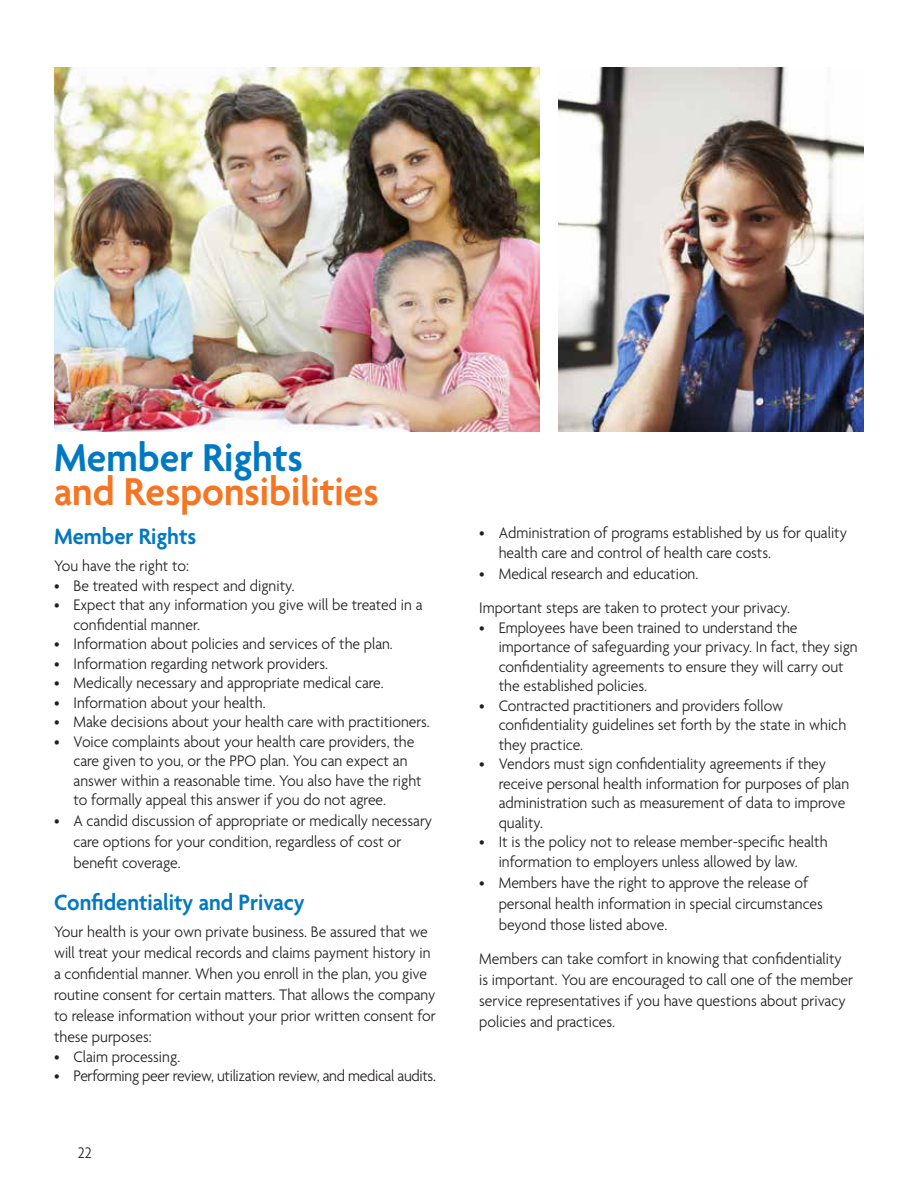
<style>
.page{position:relative;width:918px;height:1188px;background:#fff}
.page>*{position:absolute;margin:0;border:0;box-sizing:border-box;transform-origin:0 0}
.t1{font:600 42px "Agenda";color:#f57523;scale:.95 1}
.t2{font:600 42px "Agenda";color:#0079c2;scale:.95 1}
.t3{font:600 24px "Agenda";color:#0079c2;scale:.95 1}
.t4{font:300 16.5px/19.5px "Agenda";color:#231f20;scale:.95 1}
.t5{font:300 16.5px "Agenda";letter-spacing:-.02em;color:#231f20;scale:.95 1}
</style>
<div class="page">
<img style="left:54px;top:68px;width:486px;height:364px">
<img style="left:558px;top:68px;width:306px;height:363px">
<h1 class="t2" style="left:54px;top:435px;width:264px">Member Rights</h1>
<h1 class="t1" style="left:54px;top:469px;width:343px">and Responsibilities</h1>
<h2 class="t3" style="left:54px;top:523px;width:151px">Member Rights</h2>
<p class="t4" style="left:54px;top:557px;width:144px">You have the right to:</p>
<p class="t4" style="left:54px;top:577px;width:255px">• Be treated with respect and dignity.</p>
<p class="t4" style="left:73px;top:596px;width:369px;text-indent:-19px">• Expect that any information you give will be treated in a confidential manner.</p>
<p class="t4" style="left:54px;top:635px;width:358px">• Information about policies and services of the plan.</p>
<p class="t4" style="left:54px;top:655px;width:290px">• Information regarding network providers.</p>
<p class="t4" style="left:54px;top:674px;width:349px">• Medically necessary and appropriate medical care.</p>
<p class="t4" style="left:54px;top:694px;width:224px">• Information about your health.</p>
<p class="t4" style="left:54px;top:713px;width:397px">• Make decisions about your health care with practitioners.</p>
<p class="t4" style="left:73px;top:733px;width:368px;text-indent:-19px">• Voice complaints about your health care providers, the care given to you, or the PPO plan. You can expect an answer within a reasonable time. You also have the right to formally appeal this answer if you do not agree.</p>
<p class="t4" style="left:73px;top:812px;width:379px;line-height:21px;text-indent:-19px">• A candid discussion of appropriate or medically necessary care options for your condition, regardless of cost or benefit coverage.</p>
<h2 class="t3" style="left:54px;top:889px;width:265px">Confidentiality and Privacy</h2>
<p class="t4" style="left:54px;top:923px;width:403px;line-height:21px">Your health is your own private business. Be assured that we will treat your medical records and claims payment history in a confidential manner. When you enroll in the plan, you give routine consent for certain matters. That allows the company to release information without your prior written consent for these purposes:</p>
<p class="t4" style="left:54px;top:1048px;width:134px">• Claim processing.</p>
<p class="t5" style="left:54px;top:1067px;width:404px">• Performing peer review, utilization review, and medical audits.</p>
<p class="t4" style="left:78px;top:1144px;width:16px">22</p>
<p class="t4" style="left:499px;top:524px;width:368px;text-indent:-19px">• Administration of programs established by us for quality health care and control of health care costs.</p>
<p class="t4" style="left:479px;top:557px;width:329px;line-height:34.5px">• Medical research and education.<br>Important steps are taken to protect your privacy.</p>
<p class="t4" style="left:499px;top:619px;width:379px;text-indent:-19px">• Employees have been trained to understand the importance of safeguarding your privacy. In fact, they sign confidentiality agreements to ensure they will carry out the established policies.</p>
<p class="t4" style="left:499px;top:697px;width:367px;text-indent:-19px">• Contracted practitioners and providers follow confidentiality guidelines set forth by the state in which they practice.</p>
<p class="t4" style="left:499px;top:755px;width:370px;text-indent:-19px">• Vendors must sign confidentiality agreements if they receive personal health information for purposes of plan administration such as measurement of data to improve quality.</p>
<p class="t4" style="left:499px;top:833px;width:348px;text-indent:-19px">• It is the policy not to release member-specific health information to employers unless allowed by law.</p>
<p class="t4" style="left:499px;top:873px;width:343px;line-height:21px;text-indent:-19px">• Members have the right to approve the release of personal health information in special circumstances beyond those listed above.</p>
<p class="t4" style="left:479px;top:950px;width:395px;line-height:21px">Members can take comfort in knowing that confidentiality is important. You are encouraged to call one of the member service representatives if you have questions about privacy policies and practices.</p>
</div>
